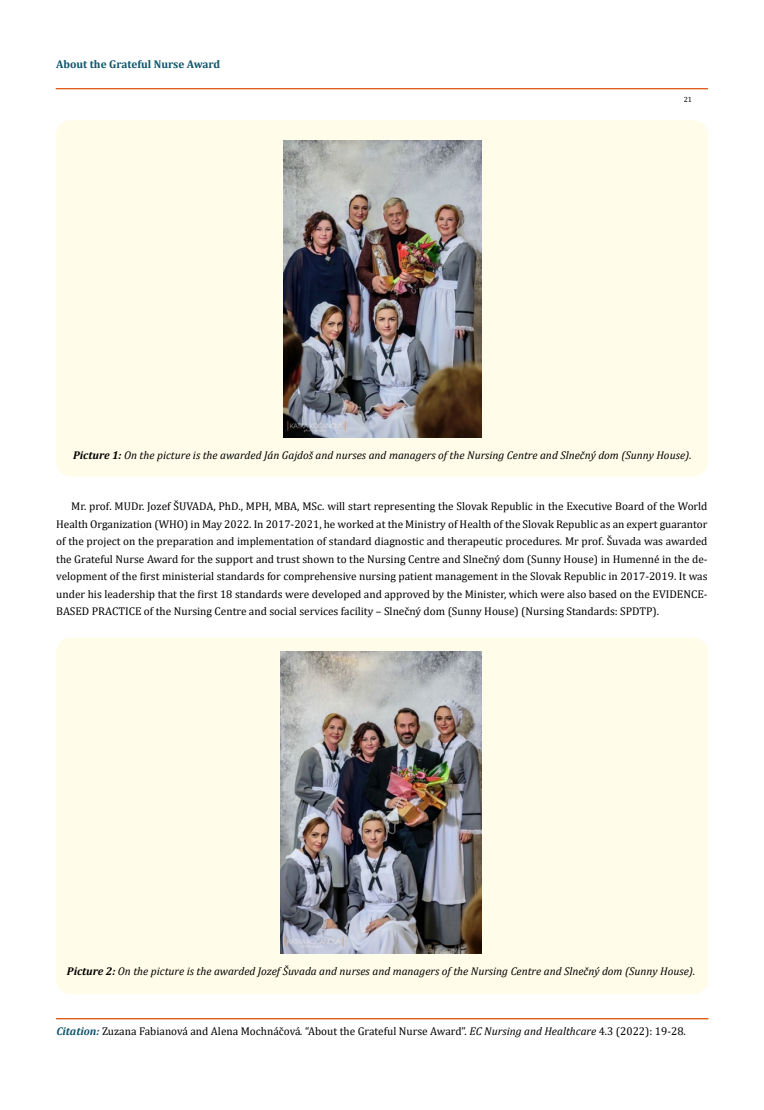
<style>
.page{position:relative;width:764px;height:1110px;background:#fff}
.page>*{position:absolute;margin:0;border:0;box-sizing:border-box;transform-origin:0 0}
.t1{font:11.25px/17.5px "Cambria";color:#000;text-align:justify}
.t2{font:italic 11.25px "Cambria";color:#000}
.t3{font:700 11.25px "Cambria";color:#0e546a}
.t4{font:7.5px "Cambria";color:#000}
.s1{font-weight:700}
.s2{font-weight:700;font-style:italic;color:#0e546a}
.s3{font-style:italic}
</style>
<div class="page">
<hr style="left:56px;top:89px;width:651px;height:1px;background:#e05d1a">
<div style="left:56px;top:88px;width:651px;height:1px;border:1px solid #e05d1a"></div>
<hr style="left:57px;top:1019px;width:651px;height:1px;background:#e05d1a">
<div style="left:57px;top:1018px;width:651px;height:1px;border:1px solid #e05d1a"></div>
<div style="left:56px;top:120px;width:652px;height:357px;background:#fffde9;border-radius:15px"></div>
<img style="left:283px;top:140px;width:198px;height:297px">
<div style="left:56px;top:638px;width:652px;height:356px;background:#fffde9;border-radius:15px"></div>
<img style="left:280px;top:651px;width:201px;height:303px">
<p class="t3" style="left:56px;top:56px;width:165px">About the Grateful Nurse Award</p>
<p class="t4" style="left:684px;top:95px;width:10px">21</p>
<p class="t2" style="left:73px;top:447px;width:620px"><span class="s1">Picture 1:</span> On the picture is the awarded Ján Gajdoš and nurses and managers of the Nursing Centre and Slnečný dom (Sunny House).</p>
<p class="t1" style="left:56px;top:497px;width:653px;text-indent:15px">Mr. prof. MUDr. Jozef ŠUVADA, PhD., MPH, MBA, MSc. will start representing the Slovak Republic in the Executive Board of the World Health Organization (WHO) in May 2022. In 2017-2021, he worked at the Ministry of Health of the Slovak Republic as an expert guarantor of the project on the preparation and implementation of standard diagnostic and therapeutic procedures. Mr prof. Šuvada was awarded the Grateful Nurse Award for the support and trust shown to the Nursing Centre and Slnečný dom (Sunny House) in Humenné in the de&shy;velopment of the first ministerial standards for comprehensive nursing patient management in the Slovak Republic in 2017-2019. It was under his leadership that the first 18 standards were developed and approved by the Minister, which were also based on the EVIDENCE-BASED PRACTICE of the Nursing Centre and social services facility – Slnečný dom (Sunny House) (Nursing Standards: SPDTP).</p>
<p class="t2" style="left:67px;top:963px;width:630px"><span class="s1">Picture 2:</span> On the picture is the awarded Jozef Šuvada and nurses and managers of the Nursing Centre and Slnečný dom (Sunny House).</p>
<p class="t1" style="left:56px;top:1023px;width:631px"><span class="s2">Citation:</span> Zuzana Fabianová and Alena Mochnáčová<span class="s3">.</span> “About the Grateful Nurse Award”. <span class="s3">EC Nursing and Healthcare</span> 4.3 (2022): 19-28.</p>
</div>
